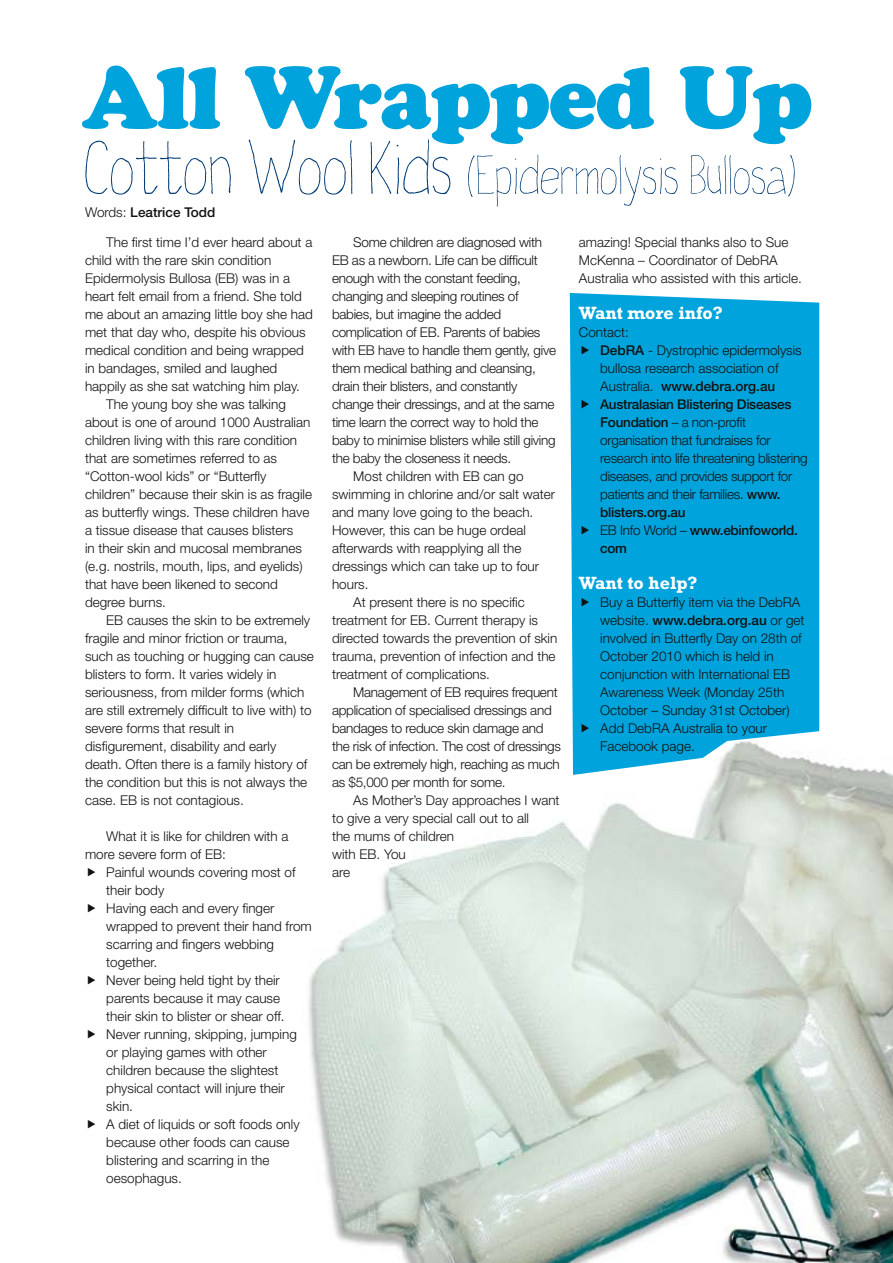
<style>
.page{position:relative;width:893px;height:1263px;background:#fff}
.page>*{position:absolute;margin:0;border:0;box-sizing:border-box;transform-origin:0 0}
.t1{font:87px "Cooper Black Std";letter-spacing:-.02em;color:#00a3db}
.t2{font:54px "lateron";color:#003b74}
.t3{font:700 18px "Rockwell";color:#fff}
.t4{font:300 13.5px/18px "Helvetica Neue";color:#121212}
.t5{font:300 13.5px/18px "Helvetica Neue";letter-spacing:-.02em;color:#121212}
.t6{font:500 13.5px "Helvetica Neue";color:#121212}
.s1{font-size:75px}
.s2{font-weight:300}
.s3{font-weight:500}
</style>
<div class="page">
<img style="left:308px;top:293px;width:585px;height:970px">
<div style="left:570px;top:293px;width:249px;height:482px;background:#00a3db"></div>
<svg style="left:582px;top:346px;width:7px;height:8px"></svg>
<svg style="left:582px;top:400px;width:7px;height:8px"></svg>
<svg style="left:582px;top:526px;width:7px;height:8px"></svg>
<svg style="left:582px;top:598px;width:7px;height:8px"></svg>
<svg style="left:582px;top:724px;width:7px;height:8px"></svg>
<h1 class="t1" style="left:82px;top:45px;width:732px">All Wrapped Up</h1>
<h2 class="t2" style="left:84px;top:150px;width:714px"><span class="s1">Cotton Wool Kids</span> (Epidermolysis Bullosa)</h2>
<p class="t6" style="left:85px;top:204px;width:132px"><span class="s2">Words:</span> Leatrice Todd</p>
<p class="t4" style="left:106px;top:233px;width:208px">The first time I’d ever heard about a</p>
<p class="t4" style="left:85px;top:251px;width:188px">child with the rare skin condition</p>
<p class="t4" style="left:85px;top:269px;width:207px">Epidermolysis Bullosa (EB) was in a</p>
<p class="t4" style="left:85px;top:287px;width:218px">heart felt email from a friend. She told</p>
<p class="t4" style="left:85px;top:305px;width:229px">me about an amazing little boy she had</p>
<p class="t4" style="left:85px;top:323px;width:222px">met that day who, despite his obvious</p>
<p class="t4" style="left:85px;top:341px;width:220px">medical condition and being wrapped</p>
<p class="t4" style="left:85px;top:359px;width:194px">in bandages, smiled and laughed</p>
<p class="t4" style="left:85px;top:377px;width:216px">happily as she sat watching him play.</p>
<p class="t4" style="left:106px;top:395px;width:181px">The young boy she was talking</p>
<p class="t4" style="left:85px;top:413px;width:227px">about is one of around 1000 Australian</p>
<p class="t4" style="left:85px;top:431px;width:214px">children living with this rare condition</p>
<p class="t4" style="left:85px;top:449px;width:194px">that are sometimes referred to as</p>
<p class="t4" style="left:85px;top:467px;width:183px">“Cotton-wool kids” or “Butterfly</p>
<p class="t4" style="left:85px;top:485px;width:229px">children” because their skin is as fragile</p>
<p class="t4" style="left:85px;top:503px;width:226px">as butterfly wings. These children have</p>
<p class="t4" style="left:85px;top:521px;width:210px">a tissue disease that causes blisters</p>
<p class="t4" style="left:85px;top:539px;width:218px">in their skin and mucosal membranes</p>
<p class="t4" style="left:85px;top:557px;width:219px">(e.g. nostrils, mouth, lips, and eyelids)</p>
<p class="t4" style="left:85px;top:575px;width:194px">that have been likened to second</p>
<p class="t4" style="left:85px;top:593px;width:83px">degree burns.</p>
<p class="t4" style="left:106px;top:611px;width:205px">EB causes the skin to be extremely</p>
<p class="t4" style="left:85px;top:629px;width:204px">fragile and minor friction or trauma,</p>
<p class="t4" style="left:85px;top:647px;width:230px">such as touching or hugging can cause</p>
<p class="t4" style="left:85px;top:665px;width:193px">blisters to form. It varies widely in</p>
<p class="t4" style="left:85px;top:683px;width:221px">seriousness, from milder forms (which</p>
<p class="t4" style="left:85px;top:701px;width:228px">are still extremely difficult to live with) to</p>
<p class="t4" style="left:85px;top:719px;width:151px">severe forms that result in</p>
<p class="t4" style="left:85px;top:737px;width:193px">disfigurement, disability and early</p>
<p class="t4" style="left:85px;top:755px;width:224px">death. Often there is a family history of</p>
<p class="t4" style="left:85px;top:773px;width:224px">the condition but this is not always the</p>
<p class="t4" style="left:85px;top:791px;width:160px">case. EB is not contagious.</p>
<p class="t4" style="left:85px;top:827px;width:205px;text-indent:21px">What it is like for children with a more severe form of EB:</p>
<p class="t4" style="left:106px;top:863px;width:207px">Painful wounds covering most of their body<br>Having each and every finger wrapped to prevent their hand from scarring and fingers webbing together.<br>Never being held tight by their parents because it may cause<br>their skin to blister or shear off.<br>Never running, skipping, jumping or playing games with other children because the slightest physical contact will injure their skin.<br>A diet of liquids or soft foods only because other foods can cause blistering and scarring in the oesophagus.</p>
<p class="t5" style="left:353px;top:233px;width:190px">Some children are diagnosed with</p>
<p class="t5" style="left:332px;top:251px;width:207px">EB as a newborn. Life can be difficult</p>
<p class="t5" style="left:332px;top:269px;width:190px">enough with the constant feeding,</p>
<p class="t5" style="left:332px;top:287px;width:188px">changing and sleeping routines of</p>
<p class="t5" style="left:332px;top:305px;width:171px">babies, but imagine the added</p>
<p class="t5" style="left:332px;top:323px;width:210px">complication of EB. Parents of babies</p>
<p class="t5" style="left:332px;top:341px;width:226px">with EB have to handle them gently, give</p>
<p class="t5" style="left:332px;top:359px;width:205px">them medical bathing and cleansing,</p>
<p class="t5" style="left:332px;top:377px;width:187px">drain their blisters, and constantly</p>
<p class="t5" style="left:332px;top:395px;width:224px">change their dressings, and at the same</p>
<p class="t5" style="left:332px;top:413px;width:208px">time learn the correct way to hold the</p>
<p class="t5" style="left:332px;top:431px;width:225px">baby to minimise blisters while still giving</p>
<p class="t5" style="left:332px;top:449px;width:181px">the baby the closeness it needs.</p>
<p class="t4" style="left:353px;top:467px;width:172px">Most children with EB can go</p>
<p class="t4" style="left:332px;top:485px;width:225px">swimming in chlorine and/or salt water</p>
<p class="t4" style="left:332px;top:503px;width:203px">and many love going to the beach.</p>
<p class="t4" style="left:332px;top:521px;width:195px">However, this can be huge ordeal</p>
<p class="t4" style="left:332px;top:539px;width:191px">afterwards with reapplying all the</p>
<p class="t4" style="left:332px;top:557px;width:209px">dressings which can take up to four</p>
<p class="t4" style="left:332px;top:575px;width:38px">hours.</p>
<p class="t4" style="left:353px;top:593px;width:173px">At present there is no specific</p>
<p class="t4" style="left:332px;top:611px;width:208px">treatment for EB. Current therapy is</p>
<p class="t4" style="left:332px;top:629px;width:227px">directed towards the prevention of skin</p>
<p class="t4" style="left:332px;top:647px;width:225px">trauma, prevention of infection and the</p>
<p class="t4" style="left:332px;top:665px;width:160px">treatment of complications.</p>
<p class="t5" style="left:353px;top:683px;width:206px">Management of EB requires frequent</p>
<p class="t5" style="left:332px;top:701px;width:221px">application of specialised dressings and</p>
<p class="t5" style="left:332px;top:719px;width:213px">bandages to reduce skin damage and</p>
<p class="t5" style="left:332px;top:737px;width:230px">the risk of infection. The cost of dressings</p>
<p class="t5" style="left:332px;top:755px;width:229px">can be extremely high, reaching as much</p>
<p class="t5" style="left:332px;top:773px;width:175px">as $5,000 per month for some.</p>
<p class="t4" style="left:353px;top:791px;width:208px">As Mother’s Day approaches I want</p>
<p class="t4" style="left:332px;top:809px;width:199px">to give a very special call out to all</p>
<p class="t4" style="left:332px;top:827px;width:124px">the mums of children</p>
<p class="t4" style="left:332px;top:845px;width:75px">with EB. You</p>
<p class="t4" style="left:332px;top:863px;width:20px">are</p>
<p class="t4" style="left:579px;top:233px;width:224px">amazing! Special thanks also to Sue<br>McKenna – Coordinator of DebRA<br>Australia who assisted with this article.</p>
<h3 class="t3" style="left:579px;top:302px;width:145px">Want more info?</h3>
<p class="t5" style="left:600px;top:323px;width:209px;text-indent:-21px">Contact:<br><span class="s3">DebRA</span> - Dystrophic epidermolysis bullosa research association of<br>Australia. <span class="s3">www.debra.org.au<br>Australasian Blistering Diseases<br>Foundation</span> – a non-profit organisation that fundraises for research into life threatening blistering diseases, and provides support for patients and their families. <span class="s3">www. blisters.org.au<br></span>EB Info World – <span class="s3">www.ebinfoworld. com</span></p>
<h3 class="t3" style="left:579px;top:572px;width:120px">Want to help?</h3>
<p class="t4" style="left:600px;top:593px;width:206px">Buy a Butterfly item via the DebRA website. <span class="s3">www.debra.org.au</span> or get involved in Butterfly Day on 28th of<br>October 2010 which is held in conjunction with International EB<br>Awareness Week (Monday 25th<br>October – Sunday 31st October)<br>Add DebRA Australia to your<br>Facebook page.</p>
</div>
